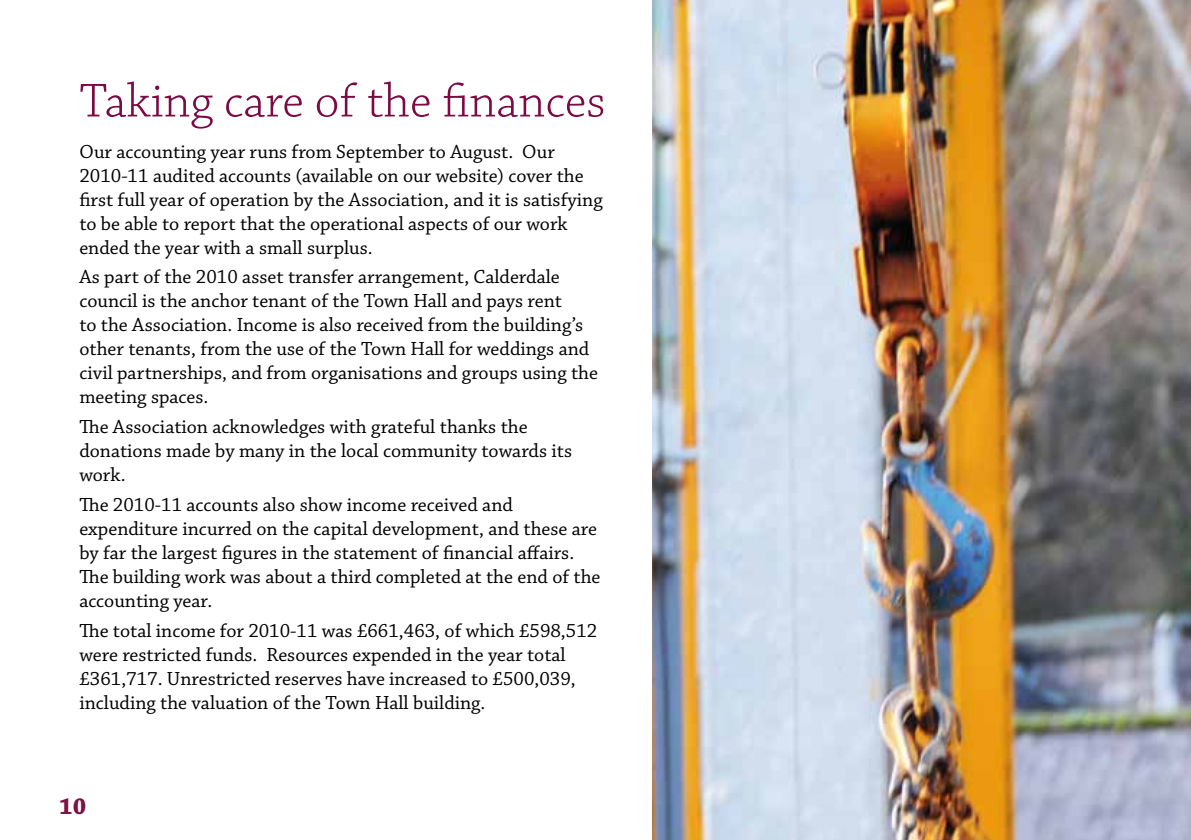
<style>
.page{position:relative;width:1191px;height:840px;background:#fff}
.page>*{position:absolute;margin:0;border:0;box-sizing:border-box;transform-origin:0 0}
.t1{font:300 50px "Chaparral Pro";color:#7a0b44}
.t2{font:700 24px "Chaparral Pro";color:#7b1345}
.t3{font:20px/24px "Chaparral Pro";color:#000}
</style>
<div class="page">
<img style="left:652px;top:0;width:539px;height:839px">
<h1 class="t1" style="left:79px;top:73px;width:528px">Taking care of the finances</h1>
<p class="t3" style="left:79px;top:140px;width:525px">Our accounting year runs from September to August. Our 2010-11 audited accounts (available on our website) cover the first full year of operation by the Association, and it is satisfying to be able to report that the operational aspects of our work ended the year with a small surplus.</p>
<p class="t3" style="left:79px;top:266px;width:520px">As part of the 2010 asset transfer arrangement, Calderdale council is the anchor tenant of the Town Hall and pays rent<br>to the Association. Income is also received from the building’s other tenants, from the use of the Town Hall for weddings and civil partnerships, and from organisations and groups using the meeting spaces.</p>
<p class="t3" style="left:79px;top:415px;width:494px">The Association acknowledges with grateful thanks the donations made by many in the local community towards its work.</p>
<p class="t3" style="left:79px;top:493px;width:522px">The 2010-11 accounts also show income received and expenditure incurred on the capital development, and these are by far the largest figures in the statement of financial affairs.<br>The building work was about a third completed at the end of the accounting year.</p>
<p class="t3" style="left:79px;top:618px;width:519px">The total income for 2010-11 was £661,463, of which £598,512 were restricted funds. Resources expended in the year total £361,717. Unrestricted reserves have increased to £500,039, including the valuation of the Town Hall building.</p>
<p class="t2" style="left:59px;top:792px;width:29px">10</p>
</div>
